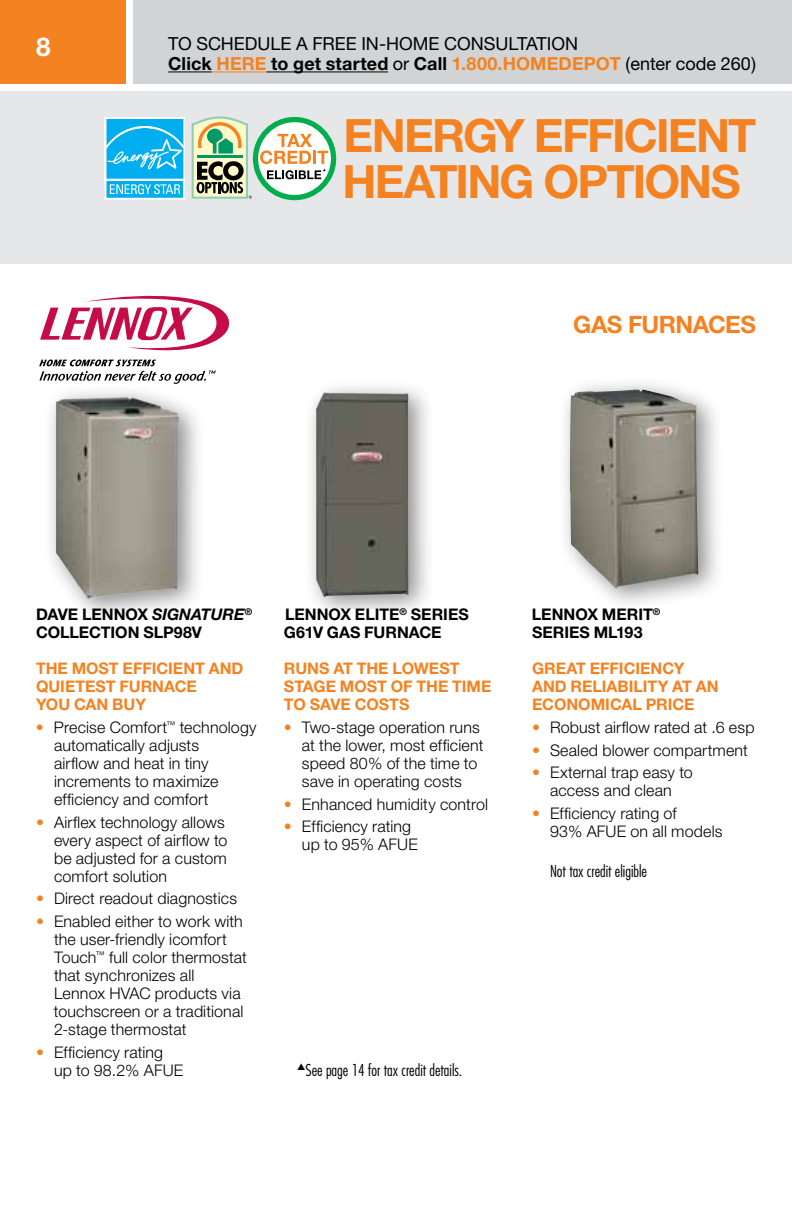
<style>
.page{position:relative;width:792px;height:1224px;background:#fff}
.page>*{position:absolute;margin:0;border:0;box-sizing:border-box;transform-origin:0 0}
.t1{font:700 46px/46px "Helvetica Neue";letter-spacing:-.04em;color:#f58220}
.t2{font:700 26px "Helvetica Neue";color:#fff}
.t3{font:700 24px "Helvetica Neue";color:#f58220}
.t4{font:700 18px "Helvetica Neue";letter-spacing:.01em;color:#000}
.t5{font:18px/20px "Helvetica Neue";color:#000}
.t6{font:300 16px/18px "Helvetica Neue";letter-spacing:.01em;color:#000}
.t7{font:700 16px/18px "Helvetica Neue";color:#f58220}
.t8{font:700 16px "Helvetica Neue";letter-spacing:-.005em;color:#000}
.t9{font:300 condensed 16px "Futura";color:#000}
.t10{font:italic 700 16px "Helvetica Neue";color:#000}
.t11{font:700 9.4px "Helvetica Neue";color:#000}
.s1{font-weight:700}
.s2{font-weight:700;color:#f58220}
.s3{font-weight:400}
.s4{color:#f58220}
.s5{font-style:normal}
</style>
<div class="page">
<div style="left:42px;top:382px;width:163px;height:239px;background:#000;opacity:.45"></div>
<img style="left:56px;top:397px;width:123px;height:202px">
<div style="left:306px;top:376px;width:128px;height:232px;background:#000;opacity:.45"></div>
<img style="left:316px;top:392px;width:93px;height:205px">
<div style="left:555px;top:374px;width:170px;height:237px;background:#000;opacity:.45"></div>
<img style="left:570px;top:390px;width:128px;height:198px">
<svg style="left:39px;top:296px;width:190px;height:88px"></svg>
<div style="left:0;top:91px;width:792px;height:172px;background:#e6e7e8"></div>
<div style="left:0;top:0;width:126px;height:84px;background:#f58220"></div>
<div style="left:133px;top:0;width:659px;height:84px;background:#d1d3d4"></div>
<div style="left:105px;top:117px;width:80px;height:64px;background:#fff"></div>
<svg style="left:105px;top:119px;width:80px;height:81px"></svg>
<svg style="left:192px;top:116px;width:60px;height:83px"></svg>
<div style="left:257px;top:122px;width:74px;height:73px;background:#fff;border-radius:50%"></div>
<svg style="left:260px;top:134px;width:68px;height:45px"></svg>
<div style="left:253px;top:117px;width:83px;height:83px;border:5px solid #00ae4d;border-radius:50%"></div>
<hr style="left:168px;top:71px;width:44px;height:1px;background:#000">
<hr style="left:212px;top:71px;width:54px;height:1px;background:#f58220">
<hr style="left:266px;top:71px;width:122px;height:1px;background:#000">
<h2 class="t2" style="left:36px;top:31px;width:16px">8</h2>
<p class="t5" style="left:168px;top:34px;width:397px">TO SCHEDULE A FREE IN-HOME CONSULTATION<br><span class="s1">CLICK</span> <span class="s2">HERE</span></p>
<p class="t4" style="left:271px;top:53px;width:487px">TO GET STARTED <span class="s3">OR</span> CALL <span class="s4">1.800.HOMEDEPOT</span> <span class="s3">(ENTER CODE 260)</span></p>
<h1 class="t1" style="left:342px;top:112px;width:415px">ENERGY EFFICIENT<br>HEATING OPTIONS</h1>
<h3 class="t3" style="left:573px;top:310px;width:17px">GAS</h3>
<h3 class="t3" style="left:628px;top:310px;width:48px">FURNACES</h3>
<p class="t8" style="left:36px;top:605px;width:12px">DAVE</p>
<p class="t8" style="left:82px;top:605px;width:22px">LENNO</p>
<p class="t10" style="left:138px;top:605px;width:116px"><span class="s5">X</span> SIGNATURE<sup>®</sup></p>
<p class="t8" style="left:36px;top:623px;width:12px">COLLECTION</p>
<p class="t8" style="left:143px;top:623px;width:11px">SLP</p>
<p class="t8" style="left:174px;top:623px;width:30px">98V</p>
<p class="t7" style="left:36px;top:659px;width:49px">THE MOST</p>
<p class="t7" style="left:123px;top:659px;width:11px">EFFICIENT</p>
<p class="t7" style="left:209px;top:659px;width:36px">AN D</p>
<p class="t7" style="left:36px;top:677px;width:35px">QUIETEST</p>
<p class="t7" style="left:119px;top:677px;width:34px">FURNACE</p>
<p class="t7" style="left:36px;top:695px;width:50px">YO U CAN</p>
<p class="t7" style="left:112px;top:695px;width:33px">BUY</p>
<p class="t6" style="left:54px;top:718px;width:204px;text-indent:-18px"><span class="s4">•</span> Precise Comfort<sup>™</sup> technology automatically adjusts<br>airflow and heat in tiny increments to maximize efficiency and comfort</p>
<p class="t6" style="left:54px;top:813px;width:175px;text-indent:-18px"><span class="s4">•</span> Airflex technology allows every aspect of airflow to be adjusted for a custom comfort solution</p>
<p class="t6" style="left:36px;top:889px;width:203px"><span class="s4">•</span> Direct readout diagnostics</p>
<p class="t6" style="left:54px;top:912px;width:195px;text-indent:-18px"><span class="s4">•</span> Enabled either to work with the user-friendly icomfort<br>Touch<sup>™</sup> full color thermostat that synchronizes all<br>Lennox HVAC products via touchscreen or a traditional<br>2-stage thermostat</p>
<p class="t6" style="left:54px;top:1043px;width:131px;text-indent:-18px"><span class="s4">•</span> Efficiency rating up to 98.2% AFUE</p>
<p class="t8" style="left:285px;top:605px;width:12px">LENNO</p>
<p class="t8" style="left:341px;top:605px;width:25px">X ELITE</p>
<p class="t8" style="left:399px;top:605px;width:22px"><sup>®</sup> SERIES</p>
<p class="t8" style="left:284px;top:623px;width:55px">G61V GAS</p>
<p class="t8" style="left:364px;top:623px;width:34px">FURNACE</p>
<p class="t7" style="left:284px;top:659px;width:85px">RUNS AT THE</p>
<p class="t7" style="left:393px;top:659px;width:12px">LOWEST</p>
<p class="t7" style="left:284px;top:677px;width:12px">STAGE</p>
<p class="t7" style="left:340px;top:677px;width:13px">MOST</p>
<p class="t7" style="left:391px;top:677px;width:38px">OF THE</p>
<p class="t7" style="left:452px;top:677px;width:11px">TIME</p>
<p class="t7" style="left:284px;top:695px;width:37px">TO SAVE</p>
<p class="t7" style="left:355px;top:695px;width:12px">COSTS</p>
<p class="t6" style="left:302px;top:718px;width:183px;text-indent:-18px"><span class="s4">•</span> Two-stage operation runs at the lower, most efficient speed 80% of the time to save in operating costs</p>
<p class="t6" style="left:284px;top:795px;width:206px"><span class="s4">•</span> Enhanced humidity control</p>
<p class="t6" style="left:302px;top:817px;width:117px;text-indent:-18px"><span class="s4">•</span> Efficiency rating up to 95% AFUE</p>
<p class="t9" style="left:297px;top:1060px;width:167px">▲See page 14 for tax credit details.</p>
<p class="t8" style="left:532px;top:605px;width:12px">LENNO</p>
<p class="t8" style="left:587px;top:605px;width:39px">X MERIT</p>
<p class="t11" style="left:653px;top:606px;width:9px">®</p>
<p class="t8" style="left:532px;top:623px;width:11px">SERIES</p>
<p class="t8" style="left:594px;top:623px;width:50px">ML193</p>
<p class="t7" style="left:532px;top:659px;width:24px">GREAT</p>
<p class="t7" style="left:532px;top:659px;width:79px;text-indent:58px">EFFICIENCY<br>AND RELIA</p>
<p class="t7" style="left:618px;top:677px;width:21px">BILITY</p>
<p class="t7" style="left:672px;top:677px;width:36px">AT AN</p>
<p class="t7" style="left:532px;top:695px;width:23px">ECONOMICAL</p>
<p class="t7" style="left:646px;top:695px;width:11px">PRICE</p>
<p class="t6" style="left:532px;top:718px;width:224px"><span class="s4">•</span> Robust airflow rated at .6 esp</p>
<p class="t6" style="left:532px;top:741px;width:217px"><span class="s4">•</span> Sealed blower compartment</p>
<p class="t6" style="left:532px;top:763px;width:162px;text-align:center"><span class="s4">•</span> External trap easy to access and clean</p>
<p class="t6" style="left:550px;top:804px;width:174px;text-indent:-18px"><span class="s4">•</span> Efficiency rating of<br>93% AFUE on all models</p>
<p class="t9" style="left:550px;top:861px;width:99px">Not tax credit eligible</p>
</div>
